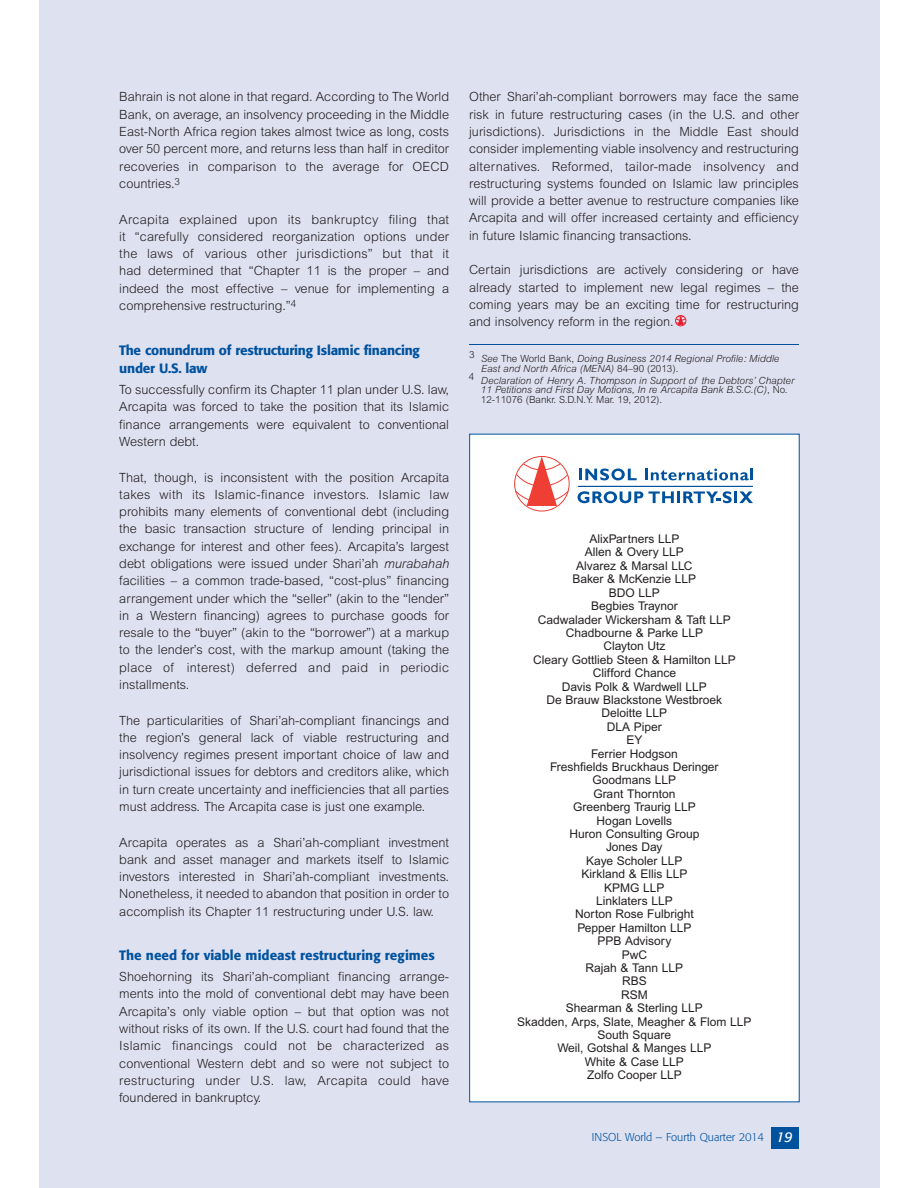
<style>
.page{position:relative;width:918px;height:1188px;background:#fff}
.page>*{position:absolute;margin:0;border:0;box-sizing:border-box;transform-origin:0 0}
.t1{font:500 13.35px/17.2px "Formata";letter-spacing:-.02em;color:#00529f}
.t2{font:500 13.35px "Formata";color:#00529f}
.t3{font:300 12.75px/17.2px "Arial";color:#231f20;text-align:justify}
.t4{font:12px/13.4px "Arial";color:#231f20;text-align:center}
.t5{font:300 11.25px "Formata";color:#00529f}
.t6{font:italic 300 9.9px/9.9px "Arial";color:#231f20}
.s1{font-style:italic}
.s2{font-style:normal}
.s3{font-weight:400;font-style:italic;font-size:14.1px;color:#fff}
</style>
<div class="page">
<div style="left:39px;top:0;width:840px;height:1188px;background:#dee1f0"></div>
<div style="left:675px;top:315px;width:11px;height:11px;border:1px solid #ed1b2d;border-radius:50%"></div>
<svg style="left:676px;top:315px;width:10px;height:10px"></svg>
<div style="left:470px;top:434px;width:329px;height:668px;background:#fff"></div>
<svg style="left:515px;top:456px;width:54px;height:50px"></svg>
<svg style="left:579px;top:469px;width:58px;height:11px"></svg>
<svg style="left:645px;top:469px;width:108px;height:11px"></svg>
<svg style="left:578px;top:491px;width:175px;height:12px"></svg>
<hr style="left:578px;top:486px;width:175px;height:1px;background:#00529f">
<div style="left:771px;top:1127px;width:28px;height:22px;background:#00529f"></div>
<hr style="left:469px;top:344px;width:330px;height:1px;background:#00529f">
<p class="t3" style="left:119px;top:89px;width:331px">Bahrain is not alone in that regard. According to The World Bank, on average, an insolvency proceeding in the Middle East-North Africa region takes almost twice as long, costs over 50 percent more, and returns less than half in creditor recoveries in comparison to the average for OECD countries.<sup>3</sup></p>
<p class="t3" style="left:119px;top:211px;width:331px">Arcapita explained upon its bankruptcy filing that it “carefully considered reorganization options under the laws of various other jurisdictions” but that it had determined that “Chapter 11 is the proper – and indeed the most effective – venue for implementing a comprehensive restructuring.”<sup>4</sup></p>
<p class="t1" style="left:119px;top:343px;width:302px">The conundrum of restructuring Islamic financing under U.S. law</p>
<p class="t3" style="left:119px;top:382px;width:331px">To successfully confirm its Chapter 11 plan under U.S. law, Arcapita was forced to take the position that its Islamic finance arrangements were equivalent to conventional Western debt.</p>
<p class="t3" style="left:119px;top:469px;width:331px">That, though, is inconsistent with the position Arcapita takes with its Islamic-finance investors. Islamic law prohibits many elements of conventional debt (including the basic transaction structure of lending principal in exchange for interest and other fees). Arcapita’s largest debt obligations were issued under Shari’ah <span class="s1">murabahah </span>facilities – a common trade-based, “cost-plus” financing arrangement under which the “seller” (akin to the “lender” in a Western financing) agrees to purchase goods for resale to the “buyer” (akin to the “borrower”) at a markup to the lender’s cost, with the markup amount (taking the place of interest) deferred and paid in periodic installments.</p>
<p class="t3" style="left:119px;top:712px;width:331px">The particularities of Shari’ah-compliant financings and the region’s general lack of viable restructuring and insolvency regimes present important choice of law and jurisdictional issues for debtors and creditors alike, which in turn create uncertainty and inefficiencies that all parties must address. The Arcapita case is just one example.</p>
<p class="t3" style="left:119px;top:835px;width:331px">Arcapita operates as a Shari’ah-compliant investment bank and asset manager and markets itself to Islamic investors interested in Shari’ah-compliant investments.<br>Nonetheless, it needed to abandon that position in order to accomplish its Chapter 11 restructuring under U.S. law.</p>
<p class="t2" style="left:119px;top:949px;width:317px">The need for viable mideast restructuring regimes</p>
<p class="t3" style="left:119px;top:969px;width:331px">Shoehorning its Shari’ah-compliant financing arrange&shy;ments into the mold of conventional debt may have been Arcapita’s only viable option – but that option was not without risks of its own. If the U.S. court had found that the Islamic financings could not be characterized as conventional Western debt and so were not subject to restructuring under U.S. law, Arcapita could have foundered in bankruptcy.</p>
<p class="t3" style="left:469px;top:89px;width:331px">Other Shari’ah-compliant borrowers may face the same risk in future restructuring cases (in the U.S. and other jurisdictions). Jurisdictions in the Middle East should consider implementing viable insolvency and restructuring alternatives. Reformed, tailor-made insolvency and restructuring systems founded on Islamic law principles will provide a better avenue to restructure companies like Arcapita and will offer increased certainty and efficiency in future Islamic financing transactions.</p>
<p class="t3" style="left:469px;top:262px;width:331px">Certain jurisdictions are actively considering or have already started to implement new legal regimes – the coming years may be an exciting time for restructuring and insolvency reform in the region.</p>
<p class="t6" style="left:481px;top:354px;width:300px;text-indent:-12px"><sup>3</sup> See <span class="s2">The World Bank,</span> Doing Business 2014 Regional Profile: Middle<br>East and North Africa (MENA) <span class="s2">84–90 (2013).</span></p>
<p class="t6" style="left:481px;top:376px;width:315px;text-indent:-12px"><sup>4</sup> Declaration of Henry A. Thompson in Support of the Debtors’ Chapter<br>11 Petitions and First Day Motions, In re Arcapita Bank B.S.C.(C)<span class="s2">, No.<br>12-11076 (Bankr. S.D.N.Y. Mar. 19, 2012).</span></p>
<p class="t4" style="left:517px;top:533px;width:236px">AlixPartners LLP<br>Allen &amp; Overy LLP<br>Alvarez &amp; Marsal LLC<br>Baker &amp; McKenzie LLP<br>BDO LLP<br>Begbies Traynor<br>Cadwalader Wickersham &amp; Taft LLP<br>Chadbourne &amp; Parke LLP<br>Clayton Utz<br>Cleary Gottlieb Steen &amp; Hamilton LLP<br>Clifford Chance<br>Davis Polk &amp; Wardwell LLP<br>De Brauw Blackstone Westbroek<br>Deloitte LLP<br>DLA Piper<br>EY<br>Ferrier Hodgson<br>Freshfields Bruckhaus Deringer<br>Goodmans LLP<br>Grant Thornton<br>Greenberg Traurig LLP<br>Hogan Lovells<br>Huron Consulting Group<br>Jones Day<br>Kaye Scholer LLP<br>Kirkland &amp; Ellis LLP<br>KPMG LLP<br>Linklaters LLP<br>Norton Rose Fulbright<br>Pepper Hamilton LLP<br>PPB Advisory<br>PwC<br>Rajah &amp; Tann LLP<br>RBS<br>RSM<br>Shearman &amp; Sterling LLP<br>Skadden, Arps, Slate, Meagher &amp; Flom LLP<br>South Square<br>Weil, Gotshal &amp; Manges LLP<br>White &amp; Case LLP<br>Zolfo Cooper LLP</p>
<p class="t5" style="left:592px;top:1132px;width:203px">INSOL World – Fourth Quarter 2014 <span class="s3">19</span></p>
</div>
